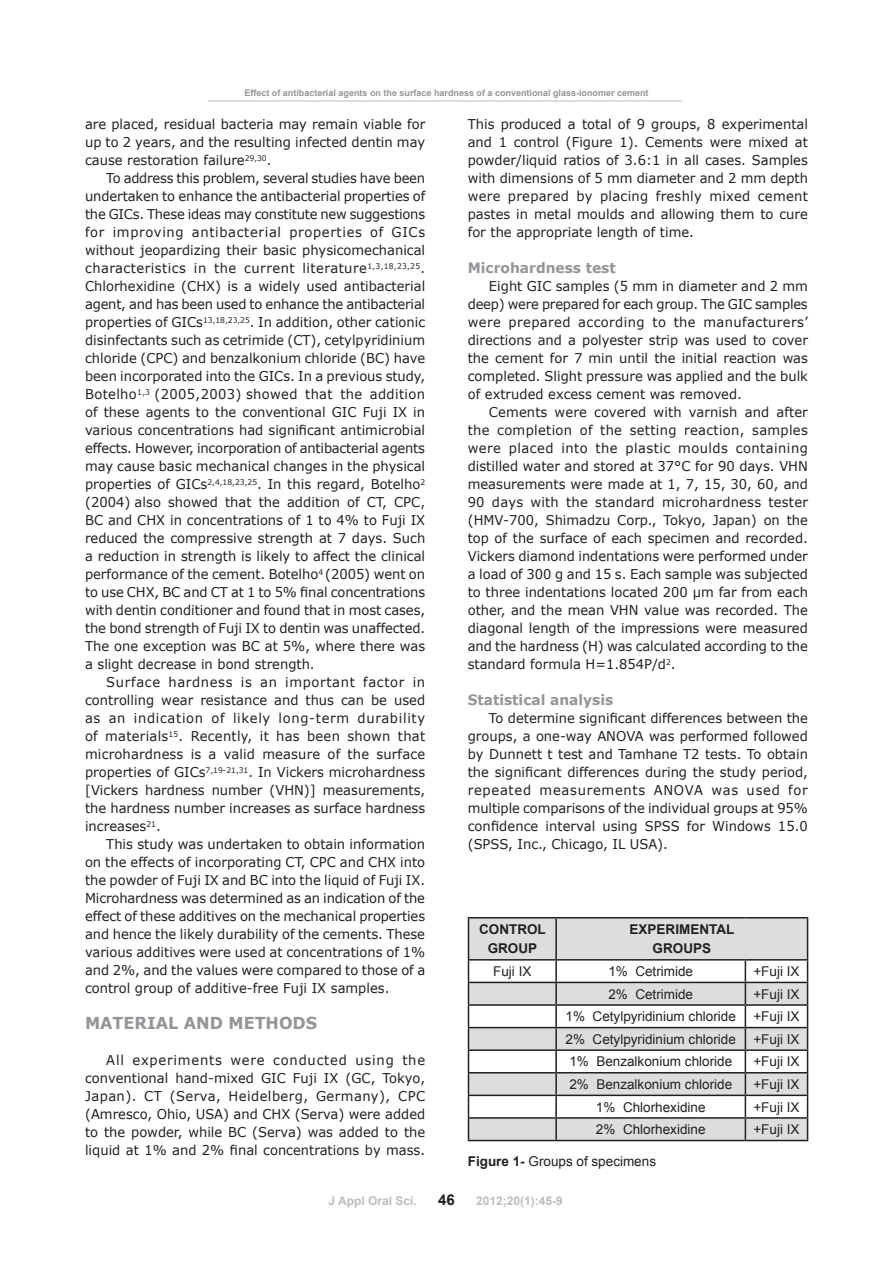
<style>
.page{position:relative;width:893px;height:1263px;background:#fff}
.page>*{position:absolute;margin:0;border:0;box-sizing:border-box;transform-origin:0 0}
.t1{font:700 16.5px "Verdana";color:#939598}
.t2{font:700 15px "Arial";color:#231f20}
.t3{font:700 14.25px "Verdana";color:#939598}
.t4{font:13.5px/18px "Verdana";color:#231f20;text-align:justify}
.t5{font:13.5px "Arial";color:#231f20}
.t6{font:700 13.5px/19.5px "Arial";color:#231f20;text-align:center}
.t7{font:700 12px "Arial";color:#bcbdc0}
.t8{font:700 9px "Arial";color:#939598}
.s1{font-weight:700}
</style>
<div class="page">
<hr style="left:208px;top:100px;width:474px;height:1px;background:#dcdddf">
<svg style="left:469px;top:918px;width:338px;height:222px;fill:#dcdddf"></svg>
<hr style="left:468px;top:917px;width:88px;height:1px;background:#231f20">
<hr style="left:468px;top:918px;width:1px;height:41px;background:#231f20">
<hr style="left:556px;top:917px;width:189px;height:1px;background:#231f20">
<hr style="left:555px;top:918px;width:2px;height:41px;background:#231f20">
<hr style="left:745px;top:917px;width:63px;height:1px;background:#231f20">
<hr style="left:807px;top:918px;width:1px;height:41px;background:#231f20">
<hr style="left:468px;top:959px;width:88px;height:1px;background:#231f20">
<hr style="left:556px;top:959px;width:189px;height:1px;background:#231f20">
<hr style="left:555px;top:960px;width:2px;height:22px;background:#231f20">
<hr style="left:745px;top:959px;width:63px;height:1px;background:#231f20">
<hr style="left:468px;top:982px;width:88px;height:1px;background:#231f20">
<hr style="left:556px;top:982px;width:189px;height:1px;background:#231f20">
<hr style="left:555px;top:983px;width:2px;height:21px;background:#231f20">
<hr style="left:745px;top:982px;width:63px;height:1px;background:#231f20">
<hr style="left:468px;top:1004px;width:88px;height:2px;background:#231f20">
<hr style="left:556px;top:1004px;width:189px;height:2px;background:#231f20">
<hr style="left:555px;top:1006px;width:2px;height:21px;background:#231f20">
<hr style="left:745px;top:1004px;width:63px;height:2px;background:#231f20">
<hr style="left:468px;top:1027px;width:88px;height:1px;background:#231f20">
<hr style="left:556px;top:1027px;width:189px;height:1px;background:#231f20">
<hr style="left:555px;top:1028px;width:2px;height:21px;background:#231f20">
<hr style="left:745px;top:1027px;width:63px;height:1px;background:#231f20">
<hr style="left:468px;top:1049px;width:88px;height:2px;background:#231f20">
<hr style="left:556px;top:1049px;width:189px;height:2px;background:#231f20">
<hr style="left:555px;top:1051px;width:2px;height:21px;background:#231f20">
<hr style="left:745px;top:1049px;width:63px;height:2px;background:#231f20">
<hr style="left:468px;top:1072px;width:88px;height:1px;background:#231f20">
<hr style="left:556px;top:1072px;width:189px;height:1px;background:#231f20">
<hr style="left:555px;top:1073px;width:2px;height:21px;background:#231f20">
<hr style="left:745px;top:1072px;width:63px;height:1px;background:#231f20">
<hr style="left:468px;top:1094px;width:88px;height:2px;background:#231f20">
<hr style="left:556px;top:1094px;width:189px;height:2px;background:#231f20">
<hr style="left:555px;top:1096px;width:2px;height:21px;background:#231f20">
<hr style="left:745px;top:1094px;width:63px;height:2px;background:#231f20">
<hr style="left:468px;top:1117px;width:88px;height:2px;background:#231f20">
<svg style="left:468px;top:960px;width:1px;height:180px"></svg>
<hr style="left:556px;top:1117px;width:189px;height:2px;background:#231f20">
<hr style="left:555px;top:1119px;width:2px;height:21px;background:#231f20">
<hr style="left:745px;top:1117px;width:63px;height:2px;background:#231f20">
<svg style="left:745px;top:960px;width:1px;height:180px"></svg>
<svg style="left:807px;top:960px;width:1px;height:180px"></svg>
<hr style="left:468px;top:1140px;width:88px;height:1px;background:#231f20">
<hr style="left:556px;top:1140px;width:189px;height:1px;background:#231f20">
<hr style="left:745px;top:1140px;width:63px;height:1px;background:#231f20">
<p class="t8" style="left:244px;top:87px;width:406px">Effect of antibacterial agents on the surface hardness of a conventional glass-ionomer cement</p>
<p class="t4" style="left:85px;top:115px;width:342px">are placed, residual bacteria may remain viable for up to 2 years, and the resulting infected dentin may cause restoration failure<sup>29,30</sup>.</p>
<p class="t4" style="left:85px;top:169px;width:342px;text-indent:21px">To address this problem, several studies have been undertaken to enhance the antibacterial properties of the GICs. These ideas may constitute new suggestions for improving antibacterial properties of GICs without jeopardizing their basic physicomechanical characteristics in the current literature<sup>1,3,18,23,25</sup>.<br>Chlorhexidine (CHX) is a widely used antibacterial agent, and has been used to enhance the antibacterial properties of GICs<sup>13,18,23,25</sup>. In addition, other cationic disinfectants such as cetrimide (CT), cetylpyridinium chloride (CPC) and benzalkonium chloride (BC) have been incorporated into the GICs. In a previous study, Botelho<sup>1,3</sup> (2005,2003) showed that the addition of these agents to the conventional GIC Fuji IX in various concentrations had significant antimicrobial effects. However, incorporation of antibacterial agents may cause basic mechanical changes in the physical properties of GICs<sup>2,4,18,23,25</sup>. In this regard, Botelho<sup>2 </sup>(2004) also showed that the addition of CT, CPC, BC and CHX in concentrations of 1 to 4% to Fuji IX reduced the compressive strength at 7 days. Such a reduction in strength is likely to affect the clinical performance of the cement. Botelho<sup>4</sup> (2005) went on to use CHX, BC and CT at 1 to 5% final concentrations with dentin conditioner and found that in most cases, the bond strength of Fuji IX to dentin was unaffected.<br>The one exception was BC at 5%, where there was a slight decrease in bond strength.</p>
<p class="t4" style="left:85px;top:673px;width:342px;text-indent:21px">Surface hardness is an important factor in controlling wear resistance and thus can be used as an indication of likely long-term durability of materials<sup>15</sup>. Recently, it has been shown that microhardness is a valid measure of the surface properties of GICs<sup>7,19-21,31</sup>. In Vickers microhardness [Vickers hardness number (VHN)] measurements, the hardness number increases as surface hardness increases<sup>21</sup>.</p>
<p class="t4" style="left:85px;top:835px;width:342px;text-indent:21px">This study was undertaken to obtain information on the effects of incorporating CT, CPC and CHX into the powder of Fuji IX and BC into the liquid of Fuji IX.<br>Microhardness was determined as an indication of the effect of these additives on the mechanical properties and hence the likely durability of the cements. These various additives were used at concentrations of 1% and 2%, and the values were compared to those of a control group of additive-free Fuji IX samples.</p>
<p class="t1" style="left:85px;top:1013px;width:234px">MATERIAL AND METH ODS</p>
<p class="t4" style="left:85px;top:1051px;width:342px;text-indent:21px">All experiments were conducted using the conventional hand-mixed GIC Fuji IX (GC, Tokyo, Japan). CT (Serva, Heidelberg, Germany), CPC (Amresco, Ohio, USA) and CHX (Serva) were added to the powder, while BC (Serva) was added to the liquid at 1% and 2% final concentrations by mass.</p>
<p class="t7" style="left:328px;top:1193px;width:90px">J Appl Oral Sci.</p>
<p class="t2" style="left:438px;top:1190px;width:18px">46</p>
<p class="t4" style="left:468px;top:115px;width:342px">This produced a total of 9 groups, 8 experimental and 1 control (Figure 1). Cements were mixed at powder/liquid ratios of 3.6:1 in all cases. Samples with dimensions of 5 mm diameter and 2 mm depth were prepared by placing freshly mixed cement pastes in metal moulds and allowing them to cure for the appropriate length of time.</p>
<p class="t3" style="left:468px;top:259px;width:150px">Microhardness test</p>
<p class="t4" style="left:468px;top:277px;width:342px;text-indent:21px">Eight GIC samples (5 mm in diameter and 2 mm deep) were prepared for each group. The GIC samples were prepared according to the manufacturers’ directions and a polyester strip was used to cover the cement for 7 min until the initial reaction was completed. Slight pressure was applied and the bulk of extruded excess cement was removed.</p>
<p class="t4" style="left:468px;top:403px;width:342px;text-indent:21px">Cements were covered with varnish and after the completion of the setting reaction, samples were placed into the plastic moulds containing distilled water and stored at 37°C for 90 days. VHN measurements were made at 1, 7, 15, 30, 60, and 90 days with the standard microhardness tester (HMV-700, Shimadzu Corp., Tokyo, Japan) on the top of the surface of each specimen and recorded.<br>Vickers diamond indentations were performed under a load of 300 g and 15 s. Each sample was subjected to three indentations located 200 µm far from each other, and the mean VHN value was recorded. The diagonal length of the impressions were measured and the hardness (H) was calculated according to the standard formula H=1.854P/d<sup>2</sup>.</p>
<p class="t3" style="left:468px;top:691px;width:147px">Statistical analysis</p>
<p class="t4" style="left:468px;top:709px;width:342px;text-indent:21px">To determine significant differences between the groups, a one-way ANOVA was performed followed by Dunnett t test and Tamhane T2 tests. To obtain the significant differences during the study period, repeated measurements ANOVA was used for multiple comparisons of the individual groups at 95% confidence interval using SPSS for Windows 15.0 (SPSS, Inc., Chicago, IL USA).</p>
<p class="t6" style="left:479px;top:920px;width:68px">CONTROL<br>GROUP</p>
<p class="t6" style="left:630px;top:920px;width:106px">EXPERIMENTAL<br>GROUPS</p>
<p class="t5" style="left:493px;top:962px;width:40px">Fuji IX</p>
<p class="t5" style="left:608px;top:962px;width:86px">1% Cetrimide</p>
<p class="t5" style="left:753px;top:962px;width:48px">+Fuji IX</p>
<p class="t5" style="left:608px;top:985px;width:86px">2% Cetrimide</p>
<p class="t5" style="left:753px;top:985px;width:48px">+Fuji IX</p>
<p class="t5" style="left:566px;top:1008px;width:172px">1% Cetylpyridinium chloride</p>
<p class="t5" style="left:753px;top:1008px;width:48px">+Fuji IX</p>
<p class="t5" style="left:566px;top:1030px;width:172px">2% Cetylpyridinium chloride</p>
<p class="t5" style="left:753px;top:1030px;width:48px">+Fuji IX</p>
<p class="t5" style="left:569px;top:1053px;width:164px">1% Benzalkonium chloride</p>
<p class="t5" style="left:753px;top:1053px;width:48px">+Fuji IX</p>
<p class="t5" style="left:569px;top:1075px;width:164px">2% Benzalkonium chloride</p>
<p class="t5" style="left:753px;top:1075px;width:48px">+Fuji IX</p>
<p class="t5" style="left:596px;top:1098px;width:111px">1% Chlorhexidine</p>
<p class="t5" style="left:753px;top:1098px;width:48px">+Fuji IX</p>
<p class="t5" style="left:596px;top:1120px;width:111px">2% Chlorhexidine</p>
<p class="t5" style="left:753px;top:1120px;width:48px">+Fuji IX</p>
<p class="t5" style="left:468px;top:1152px;width:190px"><span class="s1">Figure 1-</span> Groups of specimens</p>
<p class="t7" style="left:476px;top:1193px;width:88px">2012;20(1):45-9</p>
</div>
